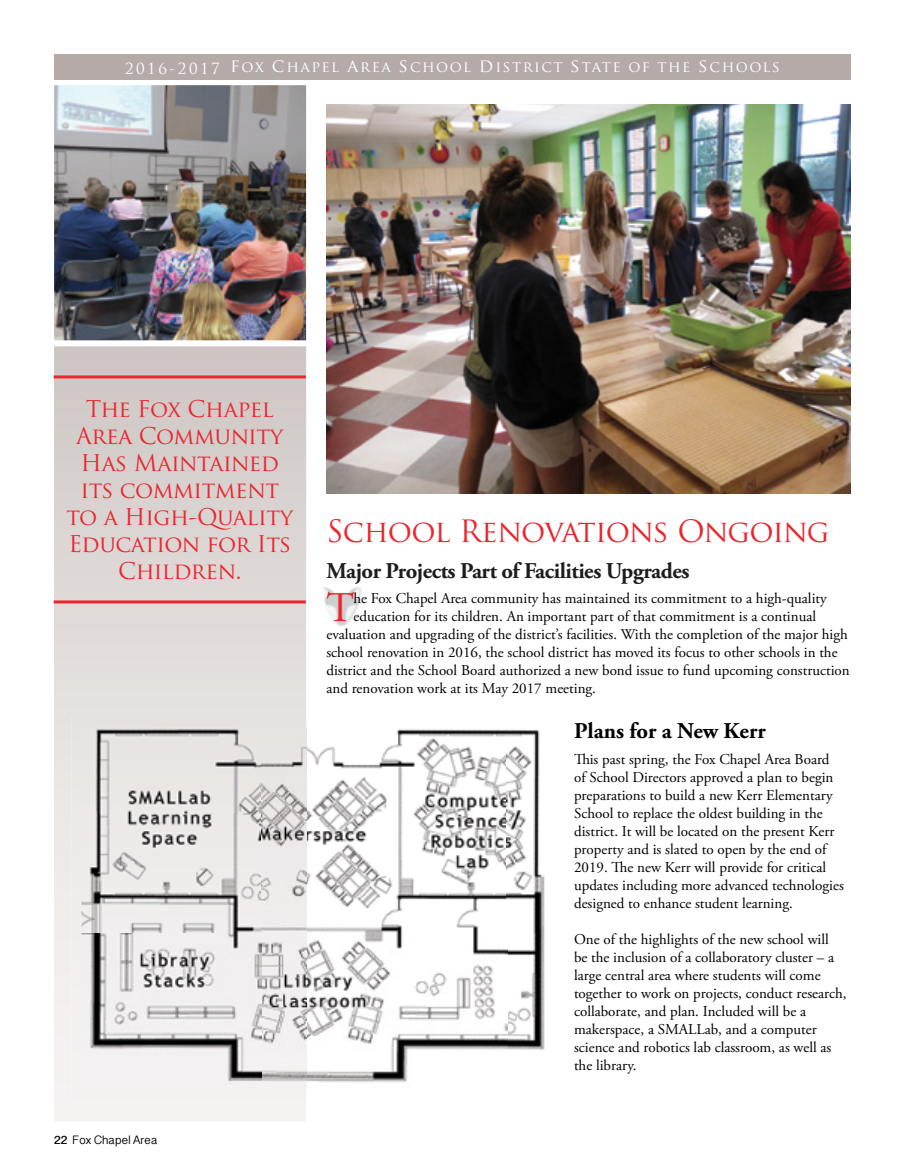
<style>
.page{position:relative;width:905px;height:1175px;background:#fff}
.page>*{position:absolute;margin:0;border:0;box-sizing:border-box;transform-origin:0 0}
.t1{font:42.15px "Adobe Garamond Pro";color:#eb252e}
.t2{font:30px "Trajan Pro";letter-spacing:-.035em;color:#eb252e}
.t3{font:22.5px/27px "Trajan Pro";letter-spacing:-.02em;color:#eb252e;text-align:center}
.t4{font:700 22.5px "Adobe Garamond Pro";letter-spacing:-.02em;color:#1d1d1d}
.t5{font:700 22.5px "Adobe Garamond Pro";color:#000}
.t6{font:15px/18px "Adobe Garamond Pro";color:#000}
.t7{font:15px "Trajan Pro";letter-spacing:.1em;color:#fff}
.t8{font:12px "Devanagari Sangam MN";letter-spacing:-.01em;color:#000}
.s1{font-size:18px}
.s2{font-weight:700}
</style>
<div class="page">
<img style="left:326px;top:104px;width:524px;height:389px">
<img style="left:323px;top:587px;width:38px;height:39px">
<svg style="left:54px;top:346px;width:252px;height:775px;background:#dcd6d4"></svg>
<img style="left:55px;top:86px;width:250px;height:253px">
<div style="left:48px;top:79px;width:264px;height:267px;border:6px solid #fff"></div>
<div style="left:54px;top:54px;width:796px;height:25px;background:#b4aba8"></div>
<svg style="left:306px;top:727px;width:239px;height:362px"></svg>
<svg style="left:71px;top:717px;width:235px;height:382px"></svg>
<hr style="left:54px;top:375px;width:252px;height:3px;background:#eb252e">
<hr style="left:54px;top:600px;width:252px;height:3px;background:#eb252e">
<p class="t7" style="left:125px;top:57px;width:656px">2016-2017 <span class="s1">f</span>ox <span class="s1">c</span>hapel <span class="s1">a</span>rea <span class="s1">s</span>chool <span class="s1">d</span>istrict <span class="s1">s</span>tate of the <span class="s1">s</span>chools</p>
<h3 class="t3" style="left:66px;top:395px;width:228px">The Fox Chapel<br>Area Community<br>Has Maintained its commitment to a High-Quality<br>Education for Its<br>Children.</h3>
<p class="t8" style="left:54px;top:1133px;width:105px"><span class="s2">22</span> Fox Chapel Area</p>
<h2 class="t2" style="left:326px;top:512px;width:504px">School Renovations Ongoing</h2>
<h3 class="t4" style="left:326px;top:557px;width:364px">Major Projects Part of Facilities Upgrades</h3>
<h1 class="t1" style="left:326px;top:582px;width:29px">T</h1>
<p class="t6" style="left:353px;top:590px;width:475px">he Fox Chapel Area community has maintained its commitment to a high-quality</p>
<p class="t6" style="left:353px;top:608px;width:464px">education for its children. An important part of that commitment is a continual</p>
<p class="t6" style="left:326px;top:626px;width:523px">evaluation and upgrading of the district’s facilities. With the completion of the major high</p>
<p class="t6" style="left:326px;top:644px;width:512px">school renovation in 2016, the school district has moved its focus to other schools in the</p>
<p class="t6" style="left:326px;top:662px;width:525px">district and the School Board authorized a new bond issue to fund upcoming construction</p>
<p class="t6" style="left:326px;top:680px;width:271px">and renovation work at its May 2017 meeting.</p>
<h3 class="t5" style="left:574px;top:718px;width:193px">Plans for a New Kerr</h3>
<p class="t6" style="left:574px;top:750px;width:271px">This past spring, the Fox Chapel Area Board of School Directors approved a plan to begin preparations to build a new Kerr Elementary School to replace the oldest building in the district. It will be located on the present Kerr property and is slated to open by the end of 2019. The new Kerr will provide for critical updates including more advanced technologies designed to enhance student learning.</p>
<p class="t6" style="left:574px;top:930px;width:274px">One of the highlights of the new school will<br>be the inclusion of a collaboratory cluster – a large central area where students will come together to work on projects, conduct research, collaborate, and plan. Included will be a makerspace, a SMALLab, and a computer science and robotics lab classroom, as well as the library.</p>
</div>
